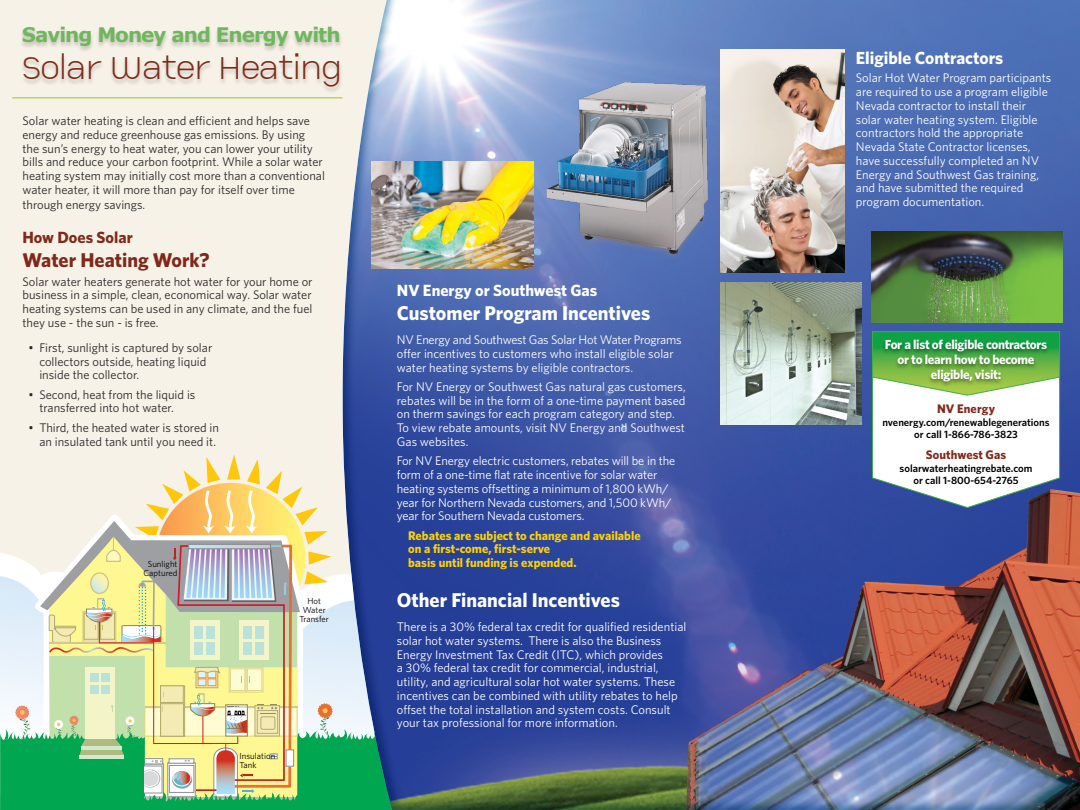
<style>
.page{position:relative;width:1080px;height:810px;background:#fff}
.page>*{position:absolute;margin:0;border:0;box-sizing:border-box;transform-origin:0 0}
.t1{font:35px "CP Company TT Light";letter-spacing:-.025em;color:#80291a}
.t2{font:700 20px "Whitney";color:#fff}
.t3{font:700 20px "Verdana";letter-spacing:-.05em;color:#70b65f}
.t4{font:700 20px "Whitney";color:#80291a}
.t5{font:700 17.5px "Whitney";color:#fff}
.t6{font:700 16.25px "Whitney";color:#fff}
.t7{font:700 16.25px "Whitney";color:#80291a}
.t8{font:700 13.12px/14.9px "Whitney";letter-spacing:-.025em;color:#fff;text-align:center}
.t9{font:12.5px/13.8px "Whitney";color:#fff}
.t10{font:12.5px/13.8px "Whitney";color:#292829}
.t11{font:700 12.5px/13.8px "Whitney";color:#ffd200}
.t12{font:700 12.38px "Whitney";letter-spacing:.01em;color:#80291a}
.t13{font:600 10.62px/12.4px "Whitney";color:#000;text-align:center}
.t14{font:8.75px/8.8px "Whitney";color:#000;text-align:center}
</style>
<div class="page">
<div style="left:0;top:0;width:492px;height:810px;background:#f7f2e7"></div>
<svg style="left:0;top:455px;width:343px;height:355px"></svg>
<div style="left:343px;top:0;width:737px;height:810px;background:#3d88b4;opacity:.75"></div>
<hr style="left:13px;top:97px;width:329px;height:1px;background:#acd145">
<div style="left:19px;top:26px;width:324px;height:67px;background:#000;opacity:.21"></div>
<img style="left:720px;top:283px;width:142px;height:142px">
<img style="left:536px;top:78px;width:184px;height:192px">
<img style="left:372px;top:161px;width:161px;height:107px">
<img style="left:720px;top:49px;width:124px;height:223px">
<svg style="left:872px;top:331px;width:188px;height:177px"></svg>
<div style="left:882px;top:339px;width:168px;height:49px;background:#000;opacity:.4"></div>
<img style="left:871px;top:231px;width:191px;height:91px">
<h2 class="t3" style="left:22px;top:22px;width:320px">Saving Money and Energy with</h2>
<h1 class="t1" style="left:22px;top:49px;width:322px">Solar Water Heating</h1>
<p class="t10" style="left:22px;top:114px;width:304px">Solar water heating is clean and efficient and helps save energy and reduce greenhouse gas emissions. By using the sun’s energy to heat water, you can lower your utility bills and reduce your carbon footprint. While a solar water heating system may initially cost more than a conventional water heater, it will more than pay for itself over time</p>
<p class="t10" style="left:22px;top:197px;width:124px">through energy savings.</p>
<h3 class="t7" style="left:22px;top:226px;width:112px">How Does Solar</h3>
<h2 class="t4" style="left:22px;top:246px;width:188px">Water Heating Work?</h2>
<p class="t10" style="left:22px;top:274px;width:292px;text-align:justify">Solar water heaters generate hot water for your home or business in a simple, clean, economical way. Solar water heating systems can be used in any climate, and the fuel they use - the sun - is free.</p>
<p class="t10" style="left:39px;top:340px;width:174px;text-indent:-11px">• First, sunlight is captured by solar collectors outside, heating liquid inside the collector.</p>
<p class="t10" style="left:39px;top:387px;width:158px;text-indent:-11px">• Second, heat from the liquid is transferred into hot water.</p>
<p class="t10" style="left:29px;top:420px;width:192px;text-align:right">• Third, the heated water is stored in an insulated tank until you need it.</p>
<p class="t14" style="left:144px;top:559px;width:35px">Sunlight<br>Captured</p>
<p class="t14" style="left:300px;top:597px;width:31px">Hot<br>Water<br>Transfer</p>
<p class="t14" style="left:240px;top:752px;width:37px;text-align:left">Insulation<br>Tank</p>
<h3 class="t6" style="left:397px;top:279px;width:202px">NV Energy or Southwest Gas</h3>
<h2 class="t2" style="left:397px;top:299px;width:255px">Customer Program Incentives</h2>
<p class="t9" style="left:397px;top:333px;width:286px">NV Energy and Southwest Gas Solar Hot Water Programs offer incentives to customers who install eligible solar water heating systems by eligible contractors.</p>
<p class="t9" style="left:397px;top:379px;width:290px">For NV Energy or Southwest Gas natural gas customers, rebates will be in the form of a one-time payment based on therm savings for each program category and step.<br>To view rebate amounts, visit NV Energy and Southwest Gas websites.</p>
<p class="t9" style="left:397px;top:454px;width:280px">For NV Energy electric customers, rebates will be in the form of a one-time flat rate incentive for solar water heating systems offsetting a minimum of 1,800 kWh/ year for Northern Nevada customers, and 1,500 kWh/ year for Southern Nevada customers.</p>
<p class="t11" style="left:408px;top:528px;width:234px">Rebates are subject to change and available on a first-come, first-serve<br>basis until funding is expended.</p>
<h2 class="t2" style="left:397px;top:586px;width:225px">Other Financial Incentives</h2>
<p class="t9" style="left:397px;top:620px;width:291px">There is a 30% federal tax credit for qualified residential solar hot water systems. There is also the Business Energy Investment Tax Credit (ITC), which provides<br>a 30% federal tax credit for commercial, industrial, utility, and agricultural solar hot water systems. These incentives can be combined with utility rebates to help offset the total installation and system costs. Consult your tax professional for more information.</p>
<h3 class="t5" style="left:856px;top:46px;width:149px">Eligible Contractors</h3>
<p class="t9" style="left:856px;top:71px;width:197px">Solar Hot Water Program participants are required to use a program eligible Nevada contractor to install their solar water heating system. Eligible contractors hold the appropriate Nevada State Contractor licenses, have successfully completed an NV Energy and Southwest Gas training, and have submitted the required program documentation.</p>
<p class="t8" style="left:885px;top:337px;width:164px">For a list of eligible contractors or to learn how to become eligible, visit:</p>
<p class="t12" style="left:937px;top:401px;width:60px">NV Energy</p>
<p class="t13" style="left:882px;top:415px;width:169px">nvenergy.com/renewablegenerations or call 1-866-786-3823</p>
<p class="t12" style="left:926px;top:447px;width:82px">Southwest Gas</p>
<p class="t13" style="left:900px;top:462px;width:134px">solarwaterheatingrebate.com or call 1-800-654-2765</p>
</div>
